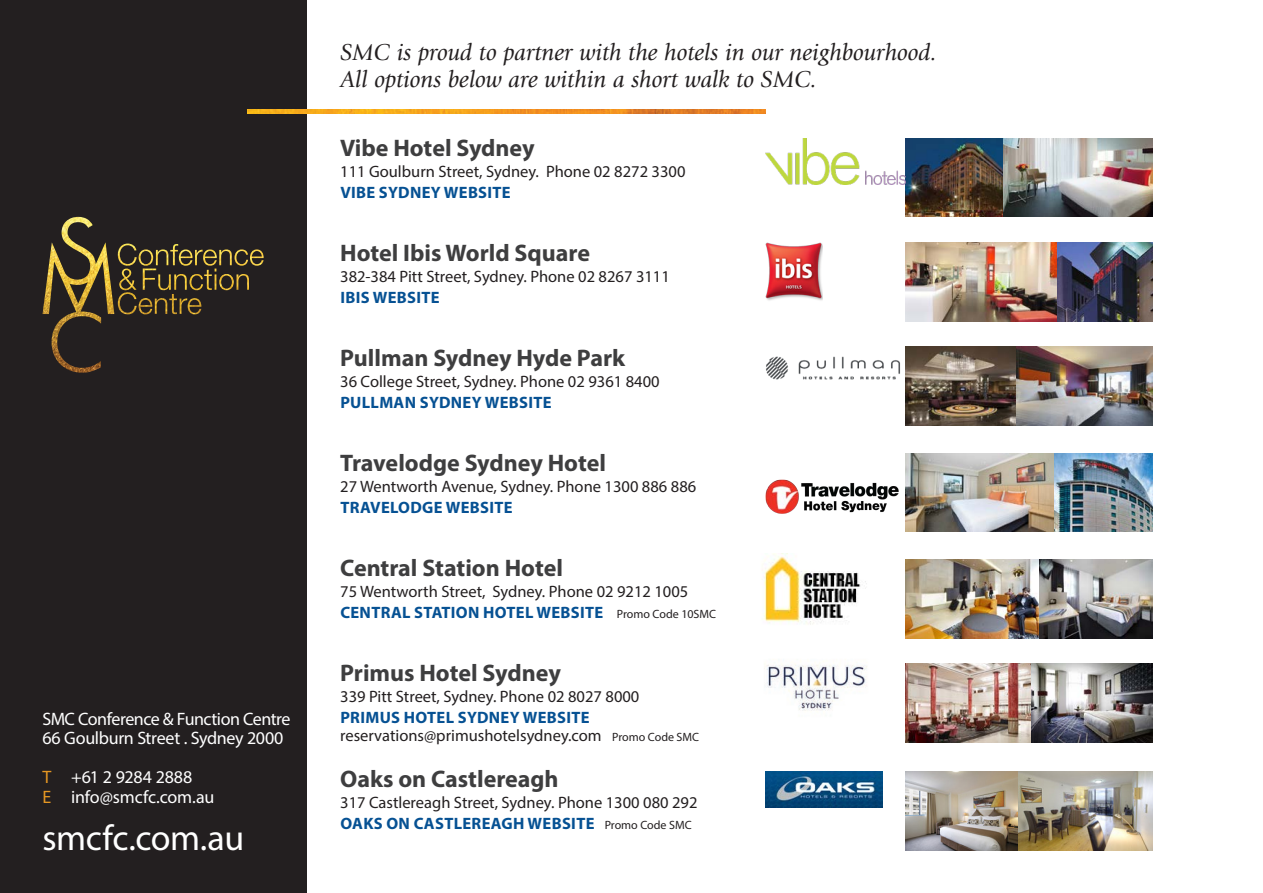
<style>
.page{position:relative;width:1263px;height:893px;background:#fff}
.page>*{position:absolute;margin:0;border:0;box-sizing:border-box;transform-origin:0 0}
.t1{font:36px "Myriad Pro";letter-spacing:-.015em;color:#fff}
.heads{font:700 24px "Myriad Pro";color:#3e3e3f}
.t2{font:italic 24px "Giovanni";color:#231f20}
.t3{font:18px "Myriad Pro";letter-spacing:-.02em;color:#fff}
.text{font:16.5px "Myriad Pro";color:#231f20}
.visit{font:700 16.5px "Myriad Pro";letter-spacing:.02em;color:#065193}
.text-2{font:700 16.5px "Myriad Pro";letter-spacing:.02em;color:#065193}
.s1{color:#e59723}
.s2{font-weight:400;font-size:12px;color:#231f20}
.s3{font-size:12px}
</style>
<div class="page">
<div style="left:0;top:0;width:306px;height:893px;background:#231f20"></div>
<img style="left:247px;top:109px;width:518px;height:4px">
<img style="left:43px;top:217px;width:221px;height:156px">
<img style="left:906px;top:138px;width:98px;height:79px">
<img style="left:1004px;top:138px;width:148px;height:79px">
<img style="left:765px;top:138px;width:141px;height:47px">
<img style="left:1057px;top:242px;width:95px;height:79px">
<img style="left:765px;top:242px;width:57px;height:59px">
<img style="left:906px;top:242px;width:151px;height:79px">
<img style="left:906px;top:347px;width:110px;height:78px">
<img style="left:1016px;top:347px;width:136px;height:78px">
<img style="left:766px;top:356px;width:134px;height:24px">
<img style="left:1053px;top:453px;width:99px;height:79px">
<img style="left:765px;top:479px;width:134px;height:35px">
<img style="left:763px;top:554px;width:104px;height:71px">
<img style="left:1038px;top:560px;width:114px;height:78px">
<img style="left:906px;top:560px;width:132px;height:78px">
<img style="left:906px;top:453px;width:147px;height:79px">
<img style="left:906px;top:663px;width:126px;height:79px">
<img style="left:1032px;top:663px;width:120px;height:79px">
<img style="left:764px;top:663px;width:103px;height:48px">
<img style="left:906px;top:772px;width:246px;height:78px">
<img style="left:765px;top:772px;width:117px;height:36px">
<p class="t3" style="left:43px;top:708px;width:250px">SMC Conference &amp; Function Centre</p>
<p class="t3" style="left:43px;top:727px;width:242px">66 Goulburn Street . Sydney 2000</p>
<p class="t3" style="left:43px;top:766px;width:151px"><span class="s1">T</span> +61 2 9284 2888</p>
<p class="t3" style="left:43px;top:786px;width:173px"><span class="s1">E</span> info@smcfc.com.au</p>
<p class="t1" style="left:43px;top:816px;width:203px">smcfc.com.au</p>
<p class="t2" style="left:340px;top:39px;width:598px">SMC is proud to partner with the hotels in our neighbourhood.</p>
<p class="t2" style="left:340px;top:66px;width:478px">All options below are within a short walk to SMC.</p>
<p class="heads" style="left:340px;top:132px;width:196px">Vibe Hotel Sydney</p>
<p class="text" style="left:340px;top:161px;width:347px">111 Goulburn Street, Sydney. Phone 02 8272 3300</p>
<p class="visit" style="left:340px;top:182px;width:172px">VIBE SYDNEY WEBSITE</p>
<p class="heads" style="left:340px;top:237px;width:251px">Hotel Ibis World Square</p>
<p class="text" style="left:340px;top:266px;width:331px">382-384 Pitt Street, Sydney. Phone 02 8267 3111</p>
<p class="visit" style="left:340px;top:287px;width:101px">IBIS WEBSITE</p>
<p class="heads" style="left:340px;top:342px;width:286px">Pullman Sydney Hyde Park</p>
<p class="text" style="left:340px;top:371px;width:321px">36 College Street, Sydney. Phone 02 9361 8400</p>
<p class="visit" style="left:340px;top:392px;width:213px">PULLMAN SYDNEY WEBSITE</p>
<p class="heads" style="left:340px;top:447px;width:267px">Travelodge Sydney Hotel</p>
<p class="text" style="left:340px;top:476px;width:358px">27 Wentworth Avenue, Sydney. Phone 1300 886 886</p>
<p class="visit" style="left:340px;top:497px;width:174px">TRAVELODGE WEBSITE</p>
<p class="heads" style="left:340px;top:552px;width:224px">Central Station Hotel</p>
<p class="text" style="left:340px;top:581px;width:350px">75 Wentworth Street, Sydney. Phone 02 9212 1005</p>
<p class="visit" style="left:340px;top:602px;width:377px">CENTRAL STATION HOTEL WEBSITE <span class="s2">Promo Code 10SMC</span></p>
<p class="heads" style="left:340px;top:657px;width:222px">Primus Hotel Sydney</p>
<p class="text" style="left:340px;top:686px;width:301px">339 Pitt Street, Sydney. Phone 02 8027 8000</p>
<p class="text-2" style="left:340px;top:707px;width:251px">PRIMUS HOTEL SYDNEY WEBSITE</p>
<p class="text" style="left:340px;top:725px;width:360px">reservations@primushotelsydney.com <span class="s3">Promo Code SMC</span></p>
<p class="heads" style="left:340px;top:763px;width:220px">Oaks on Castlereagh</p>
<p class="text" style="left:340px;top:792px;width:359px">317 Castlereagh Street, Sydney. Phone 1300 080 292</p>
<p class="text-2" style="left:340px;top:813px;width:353px">OAKS ON CASTLEREAGH WEBSITE <span class="s2">Promo Code SMC</span></p>
</div>
